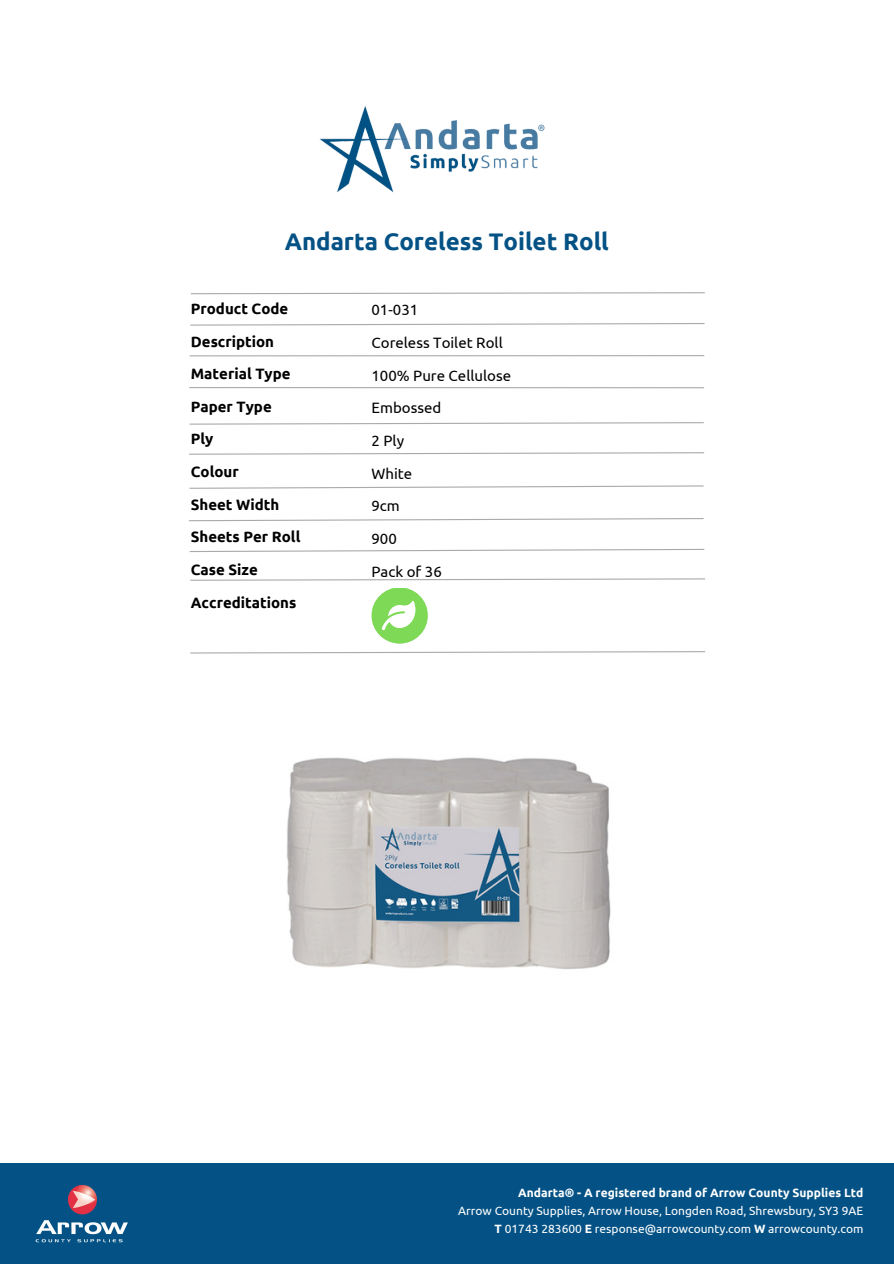
<style>
.page{position:relative;width:894px;height:1264px;background:#fff}
.page>*{position:absolute;margin:0;border:0;box-sizing:border-box;transform-origin:0 0}
.t1{font:700 24px "Ubuntu";color:#045285}
.t2{font:700 15px/32.7px "Ubuntu";color:#000}
.t3{font:15px/32.7px "Ubuntu";color:#000}
.t4{font:12px "Ubuntu";color:#fff}
.t5{font:700 12px "Ubuntu";color:#fff}
.s1{font-weight:700}
</style>
<div class="page">
<img style="left:320px;top:106px;width:225px;height:87px">
<svg style="left:189px;top:485px;width:515px;height:4px"></svg>
<svg style="left:189px;top:452px;width:516px;height:3px"></svg>
<svg style="left:189px;top:422px;width:515px;height:3px"></svg>
<hr style="left:189px;top:387px;width:515px;height:1px;background:#abaaaa">
<hr style="left:189px;top:355px;width:515px;height:1px;background:#abaaaa">
<svg style="left:190px;top:323px;width:515px;height:3px"></svg>
<svg style="left:189px;top:518px;width:515px;height:4px"></svg>
<svg style="left:190px;top:292px;width:515px;height:3px"></svg>
<svg style="left:190px;top:578px;width:515px;height:3px"></svg>
<div style="left:0;top:1163px;width:893px;height:100px;background:#045285"></div>
<img style="left:35px;top:1184px;width:93px;height:59px">
<svg style="left:189px;top:548px;width:516px;height:4px"></svg>
<svg style="left:190px;top:651px;width:516px;height:3px"></svg>
<div style="left:371px;top:587px;width:56px;height:56px;background:#7ed957;border-radius:50%"></div>
<svg style="left:382px;top:601px;width:34px;height:29px"></svg>
<img style="left:286px;top:757px;width:325px;height:213px">
<p class="t1" style="left:285px;top:227px;width:325px">Andarta Coreless Toilet Roll</p>
<h3 class="t2" style="left:191px;top:292px;width:111px">Product Code<br>Description<br>Material Type<br>Paper Type<br>Ply<br>Colour<br>Sheet Width<br>Sheets Per Roll<br>Case Size<br>Accreditations</h3>
<h2 class="t3" style="left:371px;top:293px;width:141px">01-031<br>Coreless Toilet Roll<br>100% Pure Cellulose<br>Embossed<br>2 Ply<br>White<br>9cm<br>900<br>Pack of 36</h2>
<p class="t5" style="left:518px;top:1185px;width:347px">Andarta® - A registered brand of Arrow County Supplies Ltd</p>
<p class="t4" style="left:458px;top:1203px;width:406px">Arrow County Supplies, Arrow House, Longden Road, Shrewsbury, SY3 9AE</p>
<p class="t4" style="left:494px;top:1221px;width:370px"><span class="s1">T</span> 01743 283600 <span class="s1">E</span> response@arrowcounty.com <span class="s1">W</span> arrowcounty.com</p>
</div>
